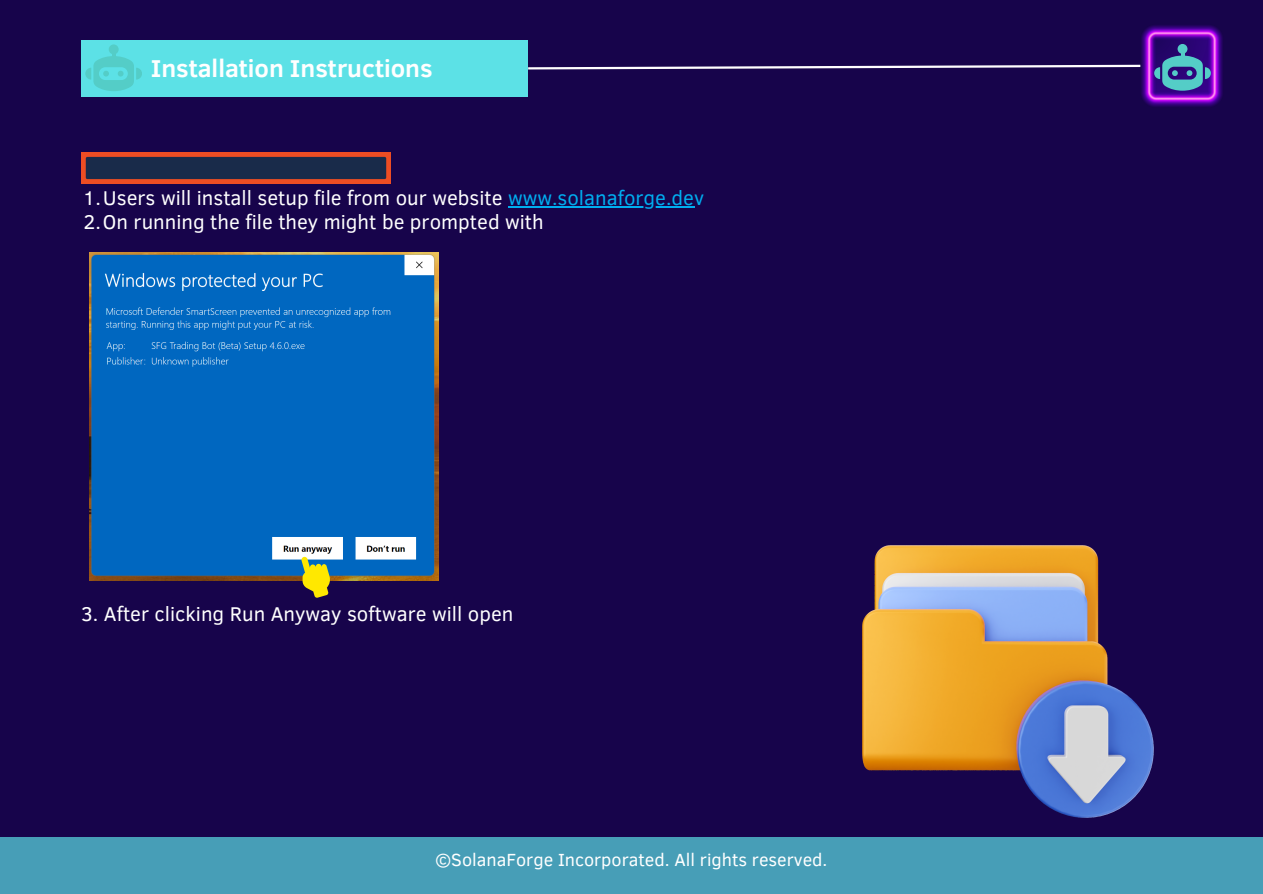
<style>
.page{position:relative;width:1263px;height:894px;background:#fff}
.page>*{position:absolute;margin:0;border:0;box-sizing:border-box;transform-origin:0 0}
.t1{font:700 25.05px "Clear Sans";color:#fff}
.t2{font:20.4px "Clear Sans";color:#fff}
.t3{font:18px "Clear Sans";color:#fff}
.s1{color:#00adef}
</style>
<div class="page">
<div style="left:0;top:0;width:1263px;height:893px;background:#17044b"></div>
<div style="left:0;top:837px;width:1263px;height:56px;background:#479eb7"></div>
<div style="left:81px;top:40px;width:447px;height:57px;background:#5ce1e6"></div>
<svg style="left:528px;top:64px;width:612px;height:6px"></svg>
<img style="left:1140px;top:25px;width:83px;height:82px">
<div style="left:1177px;top:44px;width:10px;height:10px;background:#54cdc7;border-radius:50%"></div>
<svg style="left:1154px;top:53px;width:56px;height:38px;background:#4169a1"></svg>
<div style="left:109px;top:44px;width:10px;height:10px;background:#54cdc7;border-radius:50%"></div>
<svg style="left:85px;top:53px;width:57px;height:38px"></svg>
<img style="left:89px;top:253px;width:349px;height:327px">
<svg style="left:301px;top:556px;width:30px;height:42px"></svg>
<img style="left:81px;top:152px;width:309px;height:32px">
<img style="left:862px;top:545px;width:292px;height:272px">
<hr style="left:508px;top:206px;width:186px;height:1px;background:#00adef">
<p class="t1" style="left:151px;top:50px;width:283px">Installation Instructions</p>
<p class="t2" style="left:83px;top:183px;width:623px">1.Users will install setup file from our website <span class="s1">www.solanaforge.dev</span></p>
<h2 class="t2" style="left:84px;top:207px;width:462px">2.On running the file they might be prompted with</h2>
<p class="t2" style="left:81px;top:599px;width:434px">3. After clicking Run Anyway software will open</p>
<h1 class="t3" style="left:435px;top:846px;width:394px">©SolanaForge Incorporated. All rights reserved.</h1>
</div>
